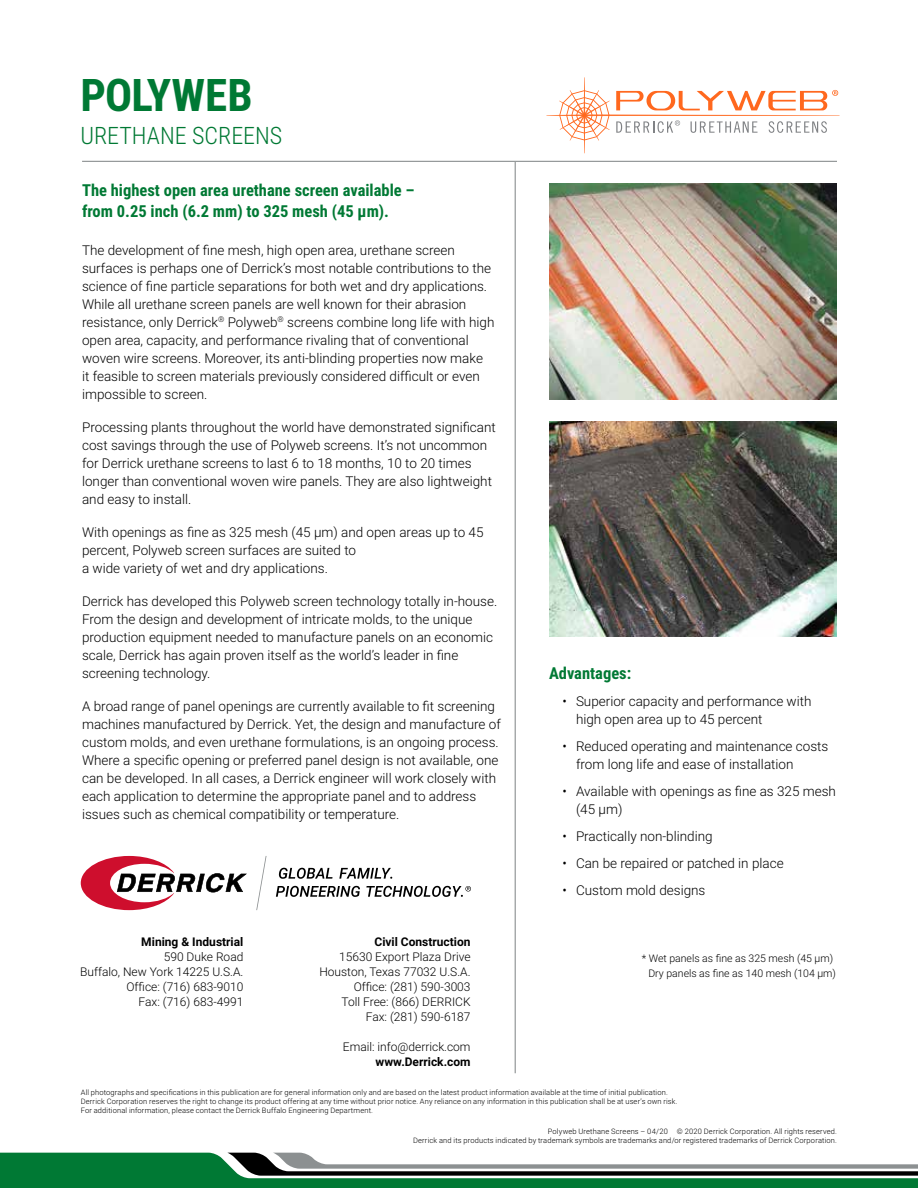
<style>
.page{position:relative;width:918px;height:1188px;background:#fff}
.page>*{position:absolute;margin:0;border:0;box-sizing:border-box;transform-origin:0 0}
.t1{font:700 45px "Roboto Condensed";letter-spacing:-.01em;color:#007934}
.t2{font:300 24px "Roboto Condensed";color:#007934}
.t3{font:700 16.5px/21px "Roboto Condensed";color:#007934}
.t4{font:300 13.5px/18px "Roboto";color:#000}
.t5{font:300 12px/15px "Roboto";color:#000;text-align:right}
.t6{font:700 12px "Roboto";color:#000}
.t7{font:300 10.5px/15px "Roboto";color:#000;text-align:right}
.t8{font:300 7.5px/9px "Roboto";letter-spacing:.02em;color:#000;text-align:right}
</style>
<div class="page">
<svg style="left:256px;top:856px;width:11px;height:54px"></svg>
<svg style="left:279px;top:868px;width:54px;height:11px"></svg>
<svg style="left:339px;top:868px;width:53px;height:11px"></svg>
<svg style="left:276px;top:886px;width:84px;height:11px"></svg>
<svg style="left:366px;top:886px;width:105px;height:11px"></svg>
<svg style="left:81px;top:856px;width:166px;height:54px"></svg>
<hr style="left:82px;top:161px;width:755px;height:1px;background:#8c9091">
<hr style="left:515px;top:162px;width:1px;height:911px;background:#8c9091">
<svg style="left:0;top:1153px;width:918px;height:35px"></svg>
<img style="left:549px;top:184px;width:288px;height:216px">
<img style="left:549px;top:421px;width:288px;height:216px">
<svg style="left:546px;top:77px;width:294px;height:76px"></svg>
<h1 class="t1" style="left:80px;top:64px;width:174px">POLYWEB</h1>
<h2 class="t2" style="left:80px;top:119px;width:203px">URETHANE SCREENS</h2>
<p class="t3" style="left:82px;top:179px;width:334px">The highest open area urethane screen available – from 0.25 inch (6.2 mm) to 325 mesh (45 μm).</p>
<p class="t4" style="left:82px;top:240px;width:414px">The development of fine mesh, high open area, urethane screen surfaces is perhaps one of Derrick’s most notable contributions to the science of fine particle separations for both wet and dry applications.<br>While all urethane screen panels are well known for their abrasion resistance, only Derrick<sup>®</sup> Polyweb<sup>®</sup> screens combine long life with high open area, capacity, and performance rivaling that of conventional woven wire screens. Moreover, its anti-blinding properties now make<br>it feasible to screen materials previously considered difficult or even impossible to screen.</p>
<p class="t4" style="left:82px;top:417px;width:415px">Processing plants throughout the world have demonstrated significant cost savings through the use of Polyweb screens. It’s not uncommon for Derrick urethane screens to last 6 to 18 months, 10 to 20 times longer than conventional woven wire panels. They are also lightweight and easy to install.</p>
<p class="t4" style="left:82px;top:522px;width:403px">With openings as fine as 325 mesh (45 μm) and open areas up to 45 percent, Polyweb screen surfaces are suited to<br>a wide variety of wet and dry applications.</p>
<p class="t4" style="left:82px;top:591px;width:417px">Derrick has developed this Polyweb screen technology totally in-house.<br>From the design and development of intricate molds, to the unique production equipment needed to manufacture panels on an economic scale, Derrick has again proven itself as the world’s leader in fine screening technology.</p>
<p class="t4" style="left:82px;top:696px;width:420px">A broad range of panel openings are currently available to fit screening machines manufactured by Derrick. Yet, the design and manufacture of custom molds, and even urethane formulations, is an ongoing process.<br>Where a specific opening or preferred panel design is not available, one can be developed. In all cases, a Derrick engineer will work closely with each application to determine the appropriate panel and to address issues such as chemical compatibility or temperature.</p>
<p class="t6" style="left:141px;top:933px;width:104px">Mining &amp; Industrial</p>
<p class="t5" style="left:80px;top:949px;width:165px">590 Duke Road<br>Buffalo, New York 14225 U.S.A.<br>Office: (716) 683-9010<br>Fax: (716) 683-4991</p>
<p class="t6" style="left:375px;top:933px;width:98px">Civil Construction</p>
<p class="t5" style="left:319px;top:949px;width:153px">15630 Export Plaza Drive<br>Houston, Texas 77032 U.S.A.<br>Office: (281) 590-3003<br>Toll Free: (866) DERRICK<br>Fax: (281) 590-6187</p>
<p class="t5" style="left:343px;top:1039px;width:129px">Email: info@derrick.com</p>
<p class="t6" style="left:376px;top:1053px;width:97px">www.Derrick.com</p>
<p class="t3" style="left:549px;top:662px;width:84px">Advantages:</p>
<p class="t4" style="left:576px;top:691px;width:237px;text-indent:-14px">• Superior capacity and performance with high open area up to 45 percent</p>
<p class="t4" style="left:576px;top:736px;width:254px;text-indent:-14px">• Reduced operating and maintenance costs from long life and ease of installation</p>
<p class="t4" style="left:576px;top:781px;width:261px;text-indent:-14px">• Available with openings as fine as 325 mesh (45 μm)</p>
<p class="t4" style="left:562px;top:826px;width:152px">• Practically non-blinding</p>
<p class="t4" style="left:562px;top:853px;width:223px">• Can be repaired or patched in place</p>
<p class="t4" style="left:562px;top:880px;width:144px">• Custom mold designs</p>
<p class="t7" style="left:642px;top:951px;width:196px">* Wet panels as fine as 325 mesh (45 μm)<br>Dry panels as fine as 140 mesh (104 μm)</p>
<p class="t8" style="left:81px;top:1087px;width:598px;text-align:left">All photographs and specifications in this publication are for general information only and are based on the latest product information available at the time of initial publication.<br>Derrick Corporation reserves the right to change its product offering at any time without prior notice. Any reliance on any information in this publication shall be at user’s own risk.<br>For additional information, please contact the Derrick Buffalo Engineering Department.</p>
<p class="t8" style="left:413px;top:1127px;width:425px">Polyweb Urethane Screens – 04/20 © 2020 Derrick Corporation. All rights reserved.<br>Derrick and its products indicated by trademark symbols are trademarks and/or registered trademarks of Derrick Corporation.</p>
</div>
